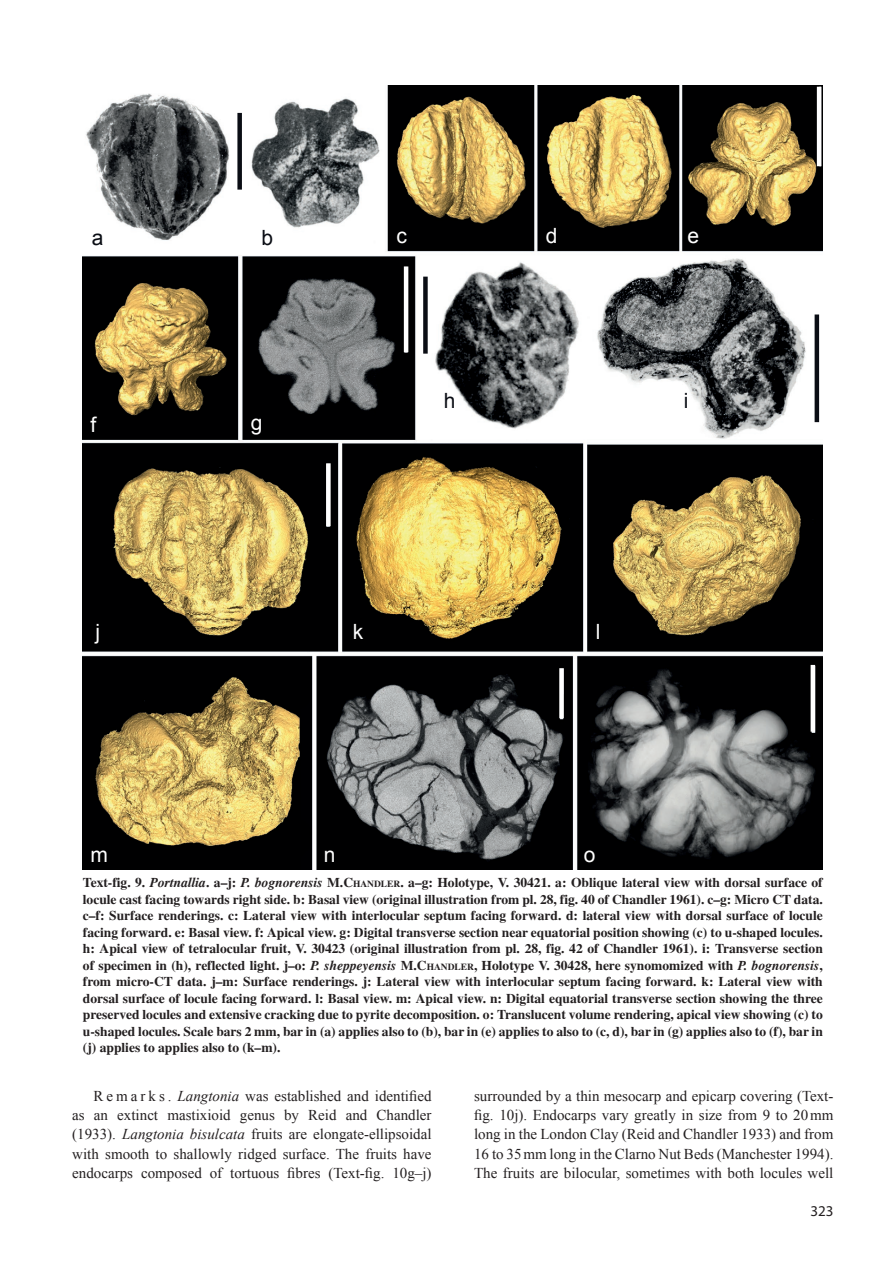
<style>
.page{position:relative;width:893px;height:1263px;background:#fff}
.page>*{position:absolute;margin:0;border:0;box-sizing:border-box;transform-origin:0 0}
.t1{font:21px "Arial";color:#fff}
.t2{font:21px "Arial";color:#0a0d14}
.t3{font:15px/19.2px "Times New Roman";color:#231f20;text-align:justify}
.t4{font:15px "Myriad Pro";color:#231f20}
.t5{font:700 13.5px/16.5px "Toronto";color:#231f20;text-align:justify}
.s1{font-style:italic}
.s2{font-style:inherit}
.s3{font-size:9.45px}
</style>
<div class="page">
<img style="left:83px;top:85px;width:740px;height:784px">
<div style="left:559px;top:668px;width:5px;height:50px;background:#fff"></div>
<hr style="left:811px;top:665px;width:4px;height:67px;background:#fff">
<div style="left:326px;top:463px;width:5px;height:63px;background:#fff"></div>
<hr style="left:404px;top:266px;width:4px;height:86px;background:#fff">
<hr style="left:817px;top:87px;width:4px;height:79px;background:#fff">
<div style="left:237px;top:113px;width:5px;height:77px;background:#0a0d14"></div>
<div style="left:423px;top:277px;width:5px;height:77px;background:#0a0d14"></div>
<hr style="left:815px;top:314px;width:4px;height:108px;background:#0a0d14">
<h1 class="t2" style="left:92px;top:224px;width:13px">a</h1>
<h1 class="t2" style="left:261px;top:224px;width:13px">b</h1>
<h1 class="t1" style="left:90px;top:411px;width:7px">f</h1>
<h1 class="t1" style="left:251px;top:409px;width:13px">g</h1>
<h1 class="t1" style="left:396px;top:222px;width:12px">c</h1>
<h1 class="t1" style="left:546px;top:222px;width:13px">d</h1>
<h1 class="t1" style="left:687px;top:222px;width:13px">e</h1>
<h1 class="t2" style="left:444px;top:387px;width:13px">h</h1>
<h1 class="t2" style="left:684px;top:387px;width:6px">i</h1>
<h1 class="t1" style="left:95px;top:618px;width:6px">j</h1>
<h1 class="t1" style="left:353px;top:618px;width:12px">k</h1>
<h1 class="t1" style="left:596px;top:618px;width:6px">l</h1>
<h1 class="t1" style="left:90px;top:841px;width:19px">m</h1>
<h1 class="t1" style="left:324px;top:841px;width:13px">n</h1>
<h1 class="t1" style="left:584px;top:841px;width:13px">o</h1>
<p class="t5" style="left:83px;top:874px;width:741px">Text-fig. 9. <span class="s1">Portnallia</span>. a–j: <span class="s1">P. bognorensis</span> M.<span class="s2">C</span><span class="s3">HANDLER</span>. a–g: Holotype, V. 30421. a: Oblique lateral view with dorsal surface of locule cast facing towards right side. b: Basal view (original illustration from pl. 28, fig. 40 of Chandler 1961). c–g: Micro CT data. c–f: Surface renderings. c: Lateral view with interlocular septum facing forward. d: lateral view with dorsal surface of locule facing forward. e: Basal view. f: Apical view. g: Digital transverse section near equatorial position showing (c) to u-shaped locules. h: Apical view of tetralocular fruit, V. 30423 (original illustration from pl. 28, fig. 42 of Chandler 1961). i: Transverse section of specimen in (h), reflected light. j–o: <span class="s1">P. sheppeyensis</span> M.<span class="s2">C</span><span class="s3">HANDLER</span>, Holotype V. 30428, here synomomized with <span class="s1">P. bognorensis</span>, from micro-CT data. j–m: Surface renderings. j: Lateral view with interlocular septum facing forward. k: Lateral view with dorsal surface of locule facing forward. l: Basal view. m: Apical view. n: Digital equatorial transverse section showing the three preserved locules and extensive cracking due to pyrite decomposition. o: Translucent volume rendering, apical view showing (c) to u-shaped locules. Scale bars 2 mm, bar in (a) applies also to (b), bar in (e) applies to also to (c, d), bar in (g) applies also to (f), bar in (j) applies to applies also to (k–m).</p>
<p class="t3" style="left:72px;top:1086px;width:361px;text-indent:21px">R e m a r k s . <span class="s1">Langtonia</span> was established and identified as an extinct mastixioid genus by Reid and Chandler (1933). <span class="s1">Langtonia bisulcata</span> fruits are elongate-ellipsoidal with smooth to shallowly ridged surface. The fruits have endocarps composed of tortuous fibres (Text-fig. 10g–j)</p>
<p class="t3" style="left:474px;top:1086px;width:361px">surrounded by a thin mesocarp and epicarp covering (Text&shy;fig. 10j). Endocarps vary greatly in size from 9 to 20mm long in the London Clay (Reid and Chandler 1933) and from 16 to 35mm long in the Clarno Nut Beds (Manchester 1994).<br>The fruits are bilocular, sometimes with both locules well</p>
<p class="t4" style="left:810px;top:1202px;width:25px">323</p>
</div>
